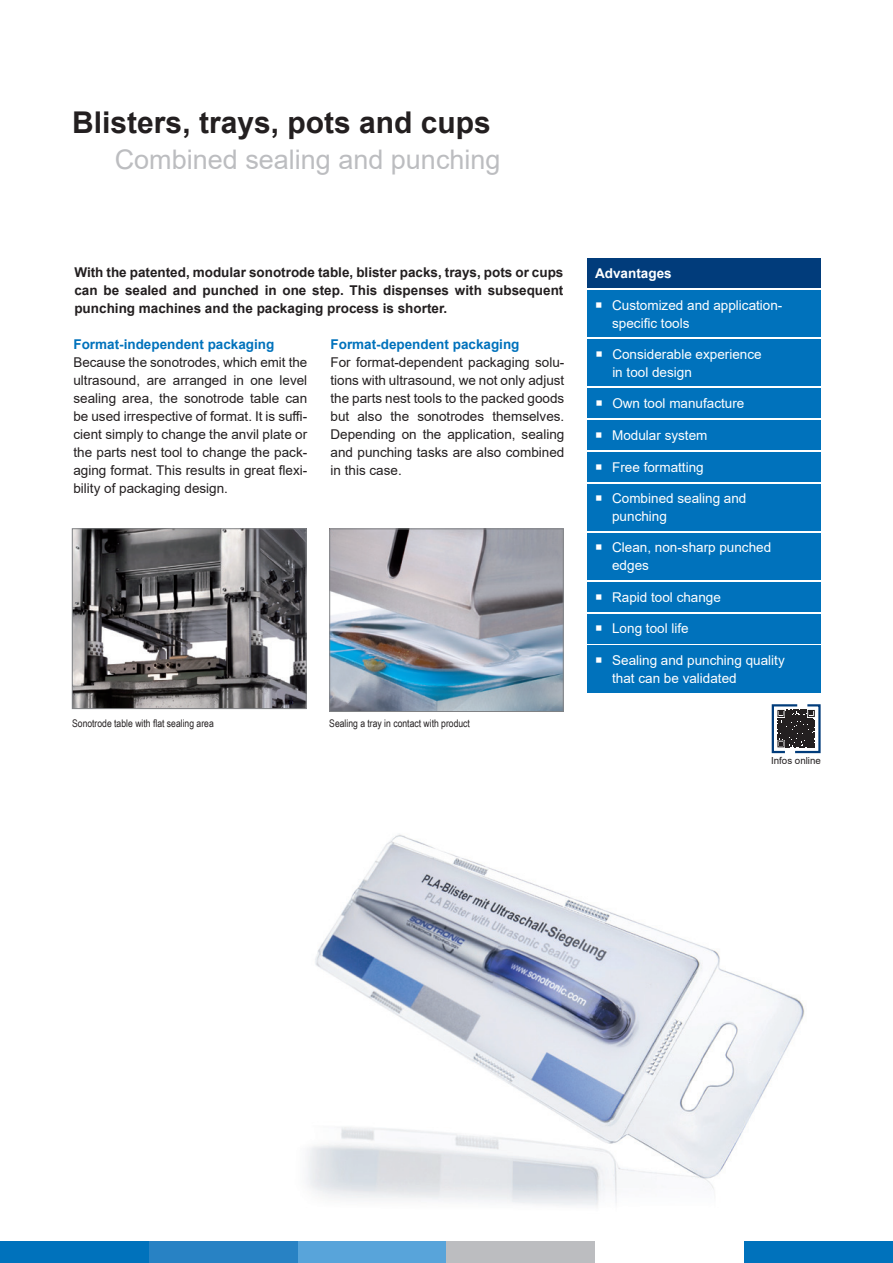
<style>
.page{position:relative;width:893px;height:1263px;background:#fff}
.page>*{position:absolute;margin:0;border:0;box-sizing:border-box;transform-origin:0 0}
.t1{font:700 30px "Arial";color:#231f20}
.t2{font:27px "Arial";color:#bcbdc0}
.t3{font:13.5px/18px "Arial";color:#231f20;text-align:justify}
.t4{font:13.5px/18px "Arial";color:#fff}
.t5{font:700 13.5px/18px "Arial";color:#231f20;text-align:justify}
.t6{font:700 13.5px "Arial";color:#0072bc}
.t7{font:700 13.5px "Arial";color:#fff}
.t8{font:10.5px "Arial Narrow";color:#231f20}
.t9{font:9.75px "Arial";color:#231f20}
</style>
<div class="page">
<img style="left:279px;top:834px;width:588px;height:408px">
<img style="left:74px;top:531px;width:230px;height:176px">
<div style="left:72px;top:529px;width:234px;height:180px;border:1px solid #808285"></div>
<img style="left:332px;top:531px;width:229px;height:179px">
<div style="left:330px;top:529px;width:233px;height:183px;border:1px solid #808285"></div>
<div style="left:587px;top:290px;width:233px;height:47px;background:#0072bc"></div>
<div style="left:587px;top:420px;width:233px;height:30px;background:#0072bc"></div>
<div style="left:587px;top:452px;width:233px;height:30px;background:#0072bc"></div>
<div style="left:587px;top:388px;width:234px;height:30px;background:#0072bc"></div>
<div style="left:587px;top:582px;width:233px;height:29px;background:#0072bc"></div>
<div style="left:587px;top:614px;width:233px;height:29px;background:#0072bc"></div>
<div style="left:587px;top:259px;width:233px;height:29px;background:#013c7b"></div>
<div style="left:587px;top:484px;width:233px;height:47px;background:#0072bc"></div>
<div style="left:587px;top:533px;width:233px;height:47px;background:#0072bc"></div>
<div style="left:587px;top:339px;width:234px;height:47px;background:#0072bc"></div>
<div style="left:587px;top:645px;width:233px;height:48px;background:#0072bc"></div>
<div style="left:0;top:1242px;width:149px;height:21px;background:#0072bc"></div>
<div style="left:149px;top:1242px;width:149px;height:21px;background:#2882c4"></div>
<div style="left:298px;top:1242px;width:148px;height:21px;background:#58a4da"></div>
<div style="left:446px;top:1242px;width:149px;height:21px;background:#bcbdc0"></div>
<div style="left:744px;top:1242px;width:149px;height:21px;background:#0072bc"></div>
<svg style="left:771px;top:704px;width:50px;height:50px"></svg>
<h1 class="t1" style="left:72px;top:101px;width:420px">Blisters, trays, pots and cups</h1>
<h2 class="t2" style="left:115px;top:140px;width:387px">Combined sealing and punching</h2>
<p class="t5" style="left:74px;top:263px;width:491px">With the patented, modular sonotrode table, blister packs, trays, pots or cups can be sealed and punched in one step. This dispenses with subsequent punching machines and the packaging process is shorter.</p>
<p class="t6" style="left:73px;top:334px;width:203px">Format-independent packaging</p>
<p class="t3" style="left:73px;top:353px;width:235px">Because the sonotrodes, which emit the ultrasound, are arranged in one level sealing area, the sonotrode table can be used irrespective of format. It is suffi&shy;cient simply to change the anvil plate or the parts nest tool to change the pack&shy;aging format. This results in great flexi&shy;bility of packaging design.</p>
<p class="t6" style="left:331px;top:334px;width:191px">Format-dependent packaging</p>
<p class="t3" style="left:331px;top:353px;width:235px">For format-dependent packaging solu&shy;tions with ultrasound, we not only adjust the parts nest tools to the packed goods but also the sonotrodes themselves.<br>Depending on the application, sealing and punching tasks are also combined in this case.</p>
<p class="t8" style="left:72px;top:715px;width:143px">Sonotrode table with flat sealing area</p>
<p class="t8" style="left:329px;top:715px;width:142px">Sealing a tray in contact with product</p>
<p class="t7" style="left:595px;top:264px;width:78px">Advantages</p>
<p class="t4" style="left:612px;top:296px;width:172px">Customized and application&shy;specific tools</p>
<p class="t4" style="left:612px;top:345px;width:151px">Considerable experience in tool design</p>
<p class="t4" style="left:612px;top:394px;width:134px">Own tool manufacture</p>
<p class="t4" style="left:612px;top:426px;width:97px">Modular system</p>
<p class="t4" style="left:612px;top:458px;width:93px">Free formatting</p>
<p class="t4" style="left:612px;top:489px;width:136px">Combined sealing and punching</p>
<p class="t4" style="left:612px;top:538px;width:161px">Clean, non-sharp punched edges</p>
<p class="t4" style="left:612px;top:588px;width:110px">Rapid tool change</p>
<p class="t4" style="left:612px;top:620px;width:78px">Long tool life</p>
<p class="t4" style="left:612px;top:651px;width:174px">Sealing and punching quality that can be validated</p>
<p class="t9" style="left:771px;top:754px;width:51px">Infos online</p>
</div>
